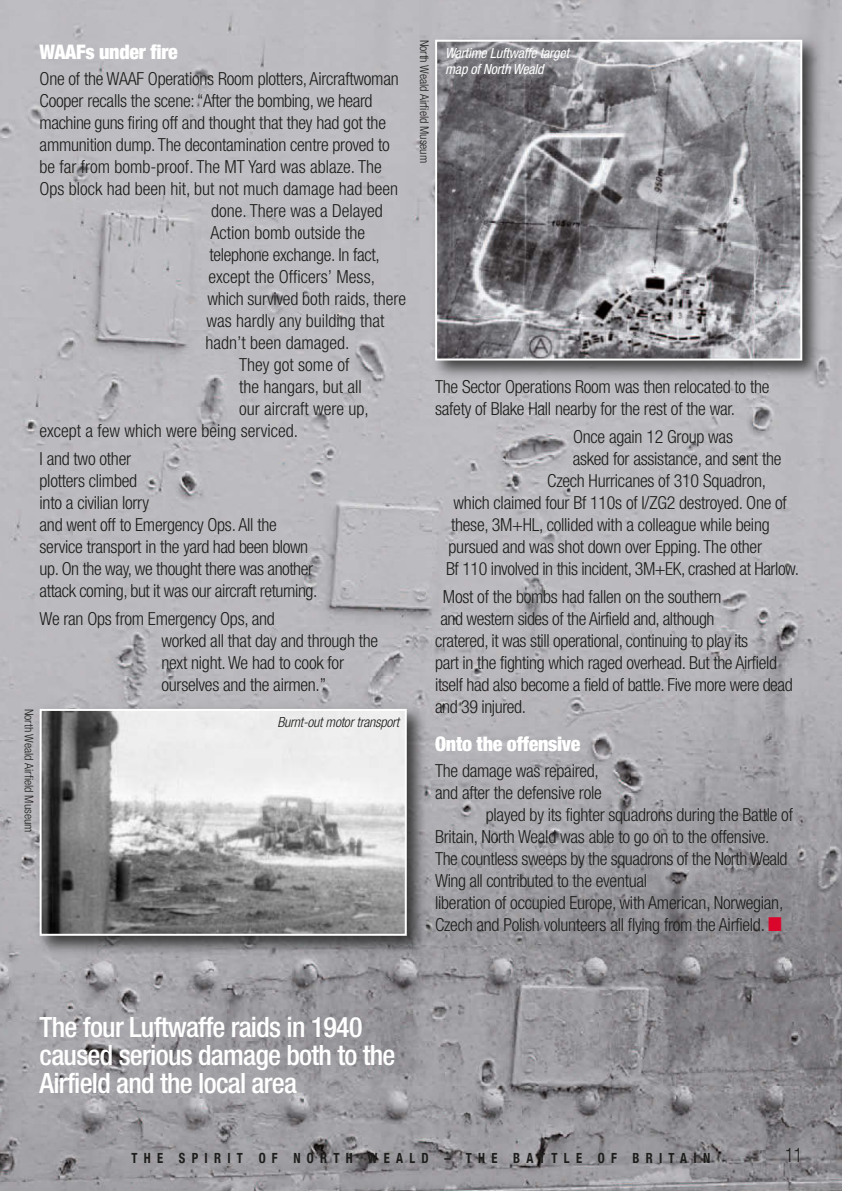
<style>
.page{position:relative;width:842px;height:1191px;background:#fff}
.page>*{position:absolute;margin:0;border:0;box-sizing:border-box;transform-origin:0 0}
.t1{font:500 condensed 28px/28px "Helvetica Neue";letter-spacing:-.025em;color:#fff}
.t2{font:900 condensed 20px "Helvetica Neue";letter-spacing:-.015em;color:#fff}
.t3{font:300 condensed 20px "Helvetica Neue";color:#1d1d1b;scale:.9 1}
.t4{font:300 condensed 18px/22px "Helvetica Neue";letter-spacing:-.015em;color:#1d1d1b}
.t5{font:700 condensed 14px "Helvetica Neue";letter-spacing:.5em;color:#1d1d1b;scale:.9 1}
.t6{font:italic condensed 14px/16px "Helvetica Neue";letter-spacing:-.015em;color:#fff}
.t7{font:italic 300 condensed 14px "Helvetica Neue";color:#1d1d1b}
.t8{font:300 condensed 12px "Helvetica Neue";color:#1d1d1b}
.s1{color:#da062b}
</style>
<div class="page">
<img style="left:0;top:0;width:842px;height:1190px">
<img style="left:0;top:980px;width:31px;height:184px">
<img style="left:31px;top:700px;width:401px;height:261px">
<img style="left:43px;top:712px;width:361px;height:220px">
<div style="left:40px;top:709px;width:367px;height:226px;border:2px solid #fff"></div>
<img style="left:426px;top:31px;width:401px;height:355px">
<img style="left:438px;top:43px;width:361px;height:314px">
<div style="left:435px;top:40px;width:367px;height:320px;border:2px solid #fff"></div>
<h5 class="t2" style="left:40px;top:40px;width:140px">WAAFs under fire</h5>
<p class="t4" style="left:40px;top:70px;width:361px">One of the WAAF Operations Room plotters, Aircraftwoman Cooper recalls the scene: “After the bombing, we heard machine guns firing off and thought that they had got the ammunition dump. The decontamination centre proved to be far from bomb-proof. The MT Yard was ablaze. The Ops block had been hit, but not much damage had been</p>
<p class="t4" style="left:207px;top:202px;width:201px">done. There was a Delayed<br>Action bomb outside the telephone exchange. In fact, except the Officers’ Mess, which survived both raids, there was hardly any building that</p>
<p class="t4" style="left:239px;top:333px;width:131px;text-indent:-34px">hadn’t been damaged.<br>They got some of the hangars, but all our aircraft were up,</p>
<p class="t4" style="left:40px;top:419px;width:260px;line-height:27.6px">except a few which were being serviced.<br>I and two other</p>
<p class="t4" style="left:40px;top:471px;width:270px">plotters climbed<br>into a civilian lorry<br>and went off to Emergency Ops. All the service transport in the yard had been blown</p>
<p class="t4" style="left:40px;top:559px;width:279px">up. On the way, we thought there was another attack coming, but it was our aircraft returning.</p>
<p class="t4" style="left:40px;top:609px;width:237px">We ran Ops from Emergency Ops, and</p>
<p class="t4" style="left:161px;top:631px;width:218px">worked all that day and through the next night. We had to cook for ourselves and the airmen.”</p>
<p class="t7" style="left:277px;top:716px;width:126px">Burnt-outmotortransport</p>
<p class="t8" style="left:33px;top:709px;width:125px;rotate:90deg">North Weald Airfield Museum</p>
<p class="t8" style="left:429px;top:40px;width:125px;rotate:90deg">North Weald Airfield Museum</p>
<p class="t6" style="left:445px;top:47px;width:125px">Wartime Luftwaffe target map of North Weald</p>
<p class="t4" style="left:435px;top:377px;width:336px">The Sector Operations Room was then relocated to the</p>
<p class="t4" style="left:435px;top:396px;width:302px;line-height:27.6px;text-align:right">safety of Blake Hall nearby for the rest of the war.<br>Once again 12 Group was</p>
<p class="t4" style="left:573px;top:449px;width:210px">asked for assistance, and sent the</p>
<p class="t4" style="left:547px;top:471px;width:220px">Czech Hurricanes of 310 Squadron,</p>
<p class="t4" style="left:453px;top:493px;width:335px">which claimed four Bf 110s of I/ZG2 destroyed. One of</p>
<p class="t4" style="left:451px;top:515px;width:320px">these, 3M+HL, collided with a colleague while being</p>
<p class="t4" style="left:446px;top:537px;width:354px">pursued and was shot down over Epping. The other<br>Bf 110 involved in this incident, 3M+EK, crashed at Harlow.</p>
<p class="t4" style="left:443px;top:587px;width:280px">Most of the bombs had fallen on the southern</p>
<p class="t4" style="left:435px;top:609px;width:359px">and western sides of the Airfield and, although<br>cratered, it was still operational, continuing to play its<br>part in the fighting which raged overhead. But the Airfield itself had also become a field of battle. Five more were dead</p>
<p class="t4" style="left:435px;top:697px;width:92px">and 39 injured.</p>
<h5 class="t2" style="left:435px;top:731px;width:147px">Onto the offensive</h5>
<p class="t4" style="left:435px;top:761px;width:168px">The damage was repaired, and after the defensive role</p>
<p class="t4" style="left:435px;top:805px;width:359px;text-indent:51px">played by its fighter squadrons during the Battle of Britain, North Weald was able to go on to the offensive.<br>The countless sweeps by the squadrons of the North Weald Wing all contributed to the eventual<br>liberation of occupied Europe, with American, Norwegian, Czech and Polish volunteers all flying from the Airfield. <span class="s1">■</span></p>
<p class="t1" style="left:40px;top:1015px;width:357px">The four Luftwaffe raids in 1940 caused serious damage both to the</p>
<h3 class="t1" style="left:40px;top:1071px;width:259px">Airfield and the local area</h3>
<p class="t5" style="left:132px;top:1149px;width:645px">THE SPIRIT OF NORTH WEALD – THE BATTLE OF BRITAIN</p>
<p class="t3" style="left:785px;top:1147px;width:20px">11</p>
</div>
